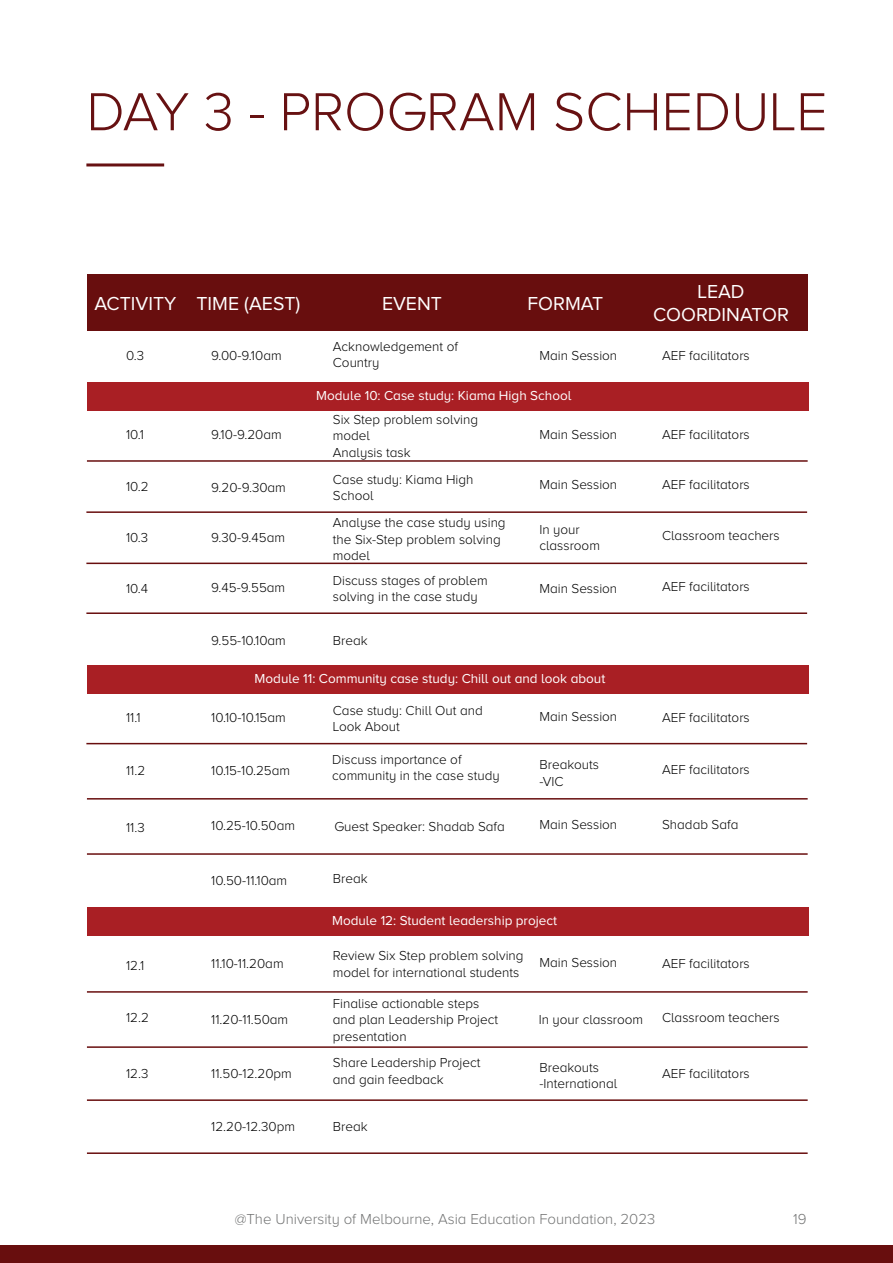
<style>
.page{position:relative;width:893px;height:1263px;background:#fff}
.page>*{position:absolute;margin:0;border:0;box-sizing:border-box;transform-origin:0 0}
.t1{font:300 55.5px "Proxima Nova A";color:#671112}
.t2{font:19.5px/23.4px "Proxima Nova A";color:#fff;text-align:center}
.t3{font:300 15px "Proxima Nova A";color:#737474}
.t4{font:300 13.5px/16.2px "Proxima Nova A";color:#000101}
.t5{font:13.5px "Proxima Nova A";color:#fff}
</style>
<div class="page">
<div style="left:87px;top:274px;width:721px;height:57px;background:#680e0e"></div>
<div style="left:87px;top:382px;width:722px;height:29px;background:#a91f24"></div>
<div style="left:87px;top:665px;width:722px;height:29px;background:#a91f24"></div>
<div style="left:87px;top:908px;width:722px;height:28px;background:#a91f24"></div>
<hr style="left:86px;top:563px;width:721px;height:1px;background:#680e0e">
<hr style="left:86px;top:612px;width:721px;height:2px;background:#680e0e">
<hr style="left:87px;top:460px;width:721px;height:2px;background:#680e0e">
<hr style="left:87px;top:798px;width:721px;height:1px;background:#680e0e">
<hr style="left:87px;top:991px;width:721px;height:2px;background:#680e0e">
<hr style="left:86px;top:511px;width:721px;height:2px;background:#680e0e">
<hr style="left:86px;top:743px;width:721px;height:1px;background:#680e0e">
<hr style="left:87px;top:853px;width:721px;height:2px;background:#680e0e">
<hr style="left:87px;top:1046px;width:721px;height:2px;background:#680e0e">
<hr style="left:87px;top:1099px;width:721px;height:2px;background:#680e0e">
<hr style="left:87px;top:1152px;width:721px;height:2px;background:#680e0e">
<hr style="left:86px;top:163px;width:78px;height:3px;background:#671112">
<div style="left:0;top:1245px;width:893px;height:18px;background:#680e0e"></div>
<h1 class="t1" style="left:86px;top:81px;width:743px">DAY 3 - PROGRAM SCHEDULE</h1>
<h2 class="t2" style="left:94px;top:291px;width:207px">ACTIVITY TIME (AEST)</h2>
<h2 class="t2" style="left:382px;top:291px;width:61px">EVENT</h2>
<h2 class="t2" style="left:527px;top:291px;width:77px">FORMAT</h2>
<h2 class="t2" style="left:653px;top:280px;width:137px">LEAD<br>COORDINATOR</h2>
<p class="t4" style="left:126px;top:347px;width:20px">0.3</p>
<p class="t4" style="left:211px;top:347px;width:72px">9.00-9.10am</p>
<p class="t4" style="left:333px;top:338px;width:127px">Acknowledgement of<br>Country</p>
<p class="t4" style="left:539px;top:347px;width:79px">Main Session</p>
<p class="t4" style="left:662px;top:347px;width:89px">AEF facilitators</p>
<p class="t5" style="left:316px;top:388px;width:257px">Module 10: Case study: Kiama High School</p>
<p class="t4" style="left:126px;top:427px;width:20px">10.1</p>
<p class="t4" style="left:126px;top:479px;width:24px">10.2</p>
<p class="t4" style="left:211px;top:427px;width:72px">9.10-9.20am</p>
<p class="t4" style="left:211px;top:479px;width:76px">9.20-9.30am</p>
<p class="t4" style="left:333px;top:411px;width:147px">Six Step problem solving model<br>Analysis task</p>
<p class="t4" style="left:333px;top:471px;width:142px">Case study: Kiama High<br>School</p>
<p class="t4" style="left:539px;top:427px;width:79px">Main Session</p>
<p class="t4" style="left:539px;top:477px;width:79px">Main Session</p>
<p class="t4" style="left:662px;top:427px;width:89px">AEF facilitators</p>
<p class="t4" style="left:662px;top:476px;width:89px">AEF facilitators</p>
<p class="t4" style="left:126px;top:529px;width:24px">10.3</p>
<p class="t4" style="left:211px;top:529px;width:75px">9.30-9.45am</p>
<p class="t4" style="left:333px;top:515px;width:174px">Analyse the case study using the Six-Step problem solving model</p>
<p class="t4" style="left:539px;top:521px;width:62px">In your classroom</p>
<p class="t4" style="left:662px;top:527px;width:119px">Classroom teachers</p>
<p class="t4" style="left:126px;top:580px;width:24px">10.4</p>
<p class="t4" style="left:211px;top:579px;width:75px">9.45-9.55am</p>
<p class="t4" style="left:333px;top:572px;width:156px">Discuss stages of problem solving in the case study</p>
<p class="t4" style="left:539px;top:580px;width:79px">Main Session</p>
<p class="t4" style="left:662px;top:578px;width:89px">AEF facilitators</p>
<p class="t4" style="left:211px;top:632px;width:76px">9.55-10.10am</p>
<p class="t4" style="left:333px;top:632px;width:36px">Break</p>
<p class="t5" style="left:255px;top:671px;width:352px">Module 11: Community case study: Chill out and look about</p>
<p class="t4" style="left:126px;top:710px;width:16px">11.1</p>
<p class="t4" style="left:211px;top:709px;width:76px">10.10-10.15am</p>
<p class="t4" style="left:333px;top:702px;width:151px">Case study: Chill Out and<br>Look About</p>
<p class="t4" style="left:539px;top:708px;width:79px">Main Session</p>
<p class="t4" style="left:662px;top:709px;width:89px">AEF facilitators</p>
<p class="t4" style="left:126px;top:762px;width:21px">11.2</p>
<p class="t4" style="left:211px;top:762px;width:80px">10.15-10.25am</p>
<p class="t4" style="left:332px;top:751px;width:169px">Discuss importance of community in the case study</p>
<p class="t4" style="left:539px;top:757px;width:61px">Breakouts -VIC</p>
<p class="t4" style="left:662px;top:761px;width:89px">AEF facilitators</p>
<p class="t4" style="left:126px;top:819px;width:20px">11.3</p>
<p class="t4" style="left:211px;top:818px;width:85px">10.25-10.50am</p>
<p class="t4" style="left:335px;top:818px;width:172px">Guest Speaker: Shadab Safa</p>
<p class="t4" style="left:539px;top:817px;width:79px">Main Session</p>
<p class="t4" style="left:662px;top:817px;width:78px">Shadab Safa</p>
<p class="t4" style="left:211px;top:872px;width:78px">10.50-11.10am</p>
<p class="t4" style="left:333px;top:870px;width:36px">Break</p>
<p class="t5" style="left:332px;top:913px;width:226px">Module 12: Student leadership project</p>
<p class="t4" style="left:126px;top:957px;width:20px">12.1</p>
<p class="t4" style="left:211px;top:956px;width:74px">11.10-11.20am</p>
<p class="t4" style="left:333px;top:947px;width:192px">Review Six Step problem solving model for international students</p>
<p class="t4" style="left:539px;top:954px;width:79px">Main Session</p>
<p class="t4" style="left:662px;top:955px;width:89px">AEF facilitators</p>
<p class="t4" style="left:126px;top:1010px;width:24px">12.2</p>
<p class="t4" style="left:126px;top:1065px;width:24px">12.3</p>
<p class="t4" style="left:211px;top:1011px;width:79px">11.20-11.50am</p>
<p class="t4" style="left:211px;top:1065px;width:82px">11.50-12.20pm</p>
<p class="t4" style="left:211px;top:1118px;width:85px">12.20-12.30pm</p>
<p class="t4" style="left:333px;top:995px;width:167px">Finalise actionable steps and plan Leadership Project presentation</p>
<p class="t4" style="left:333px;top:1054px;width:149px">Share Leadership Project and gain feedback</p>
<p class="t4" style="left:333px;top:1118px;width:36px">Break</p>
<p class="t4" style="left:539px;top:1011px;width:106px">In your classroom</p>
<p class="t4" style="left:539px;top:1059px;width:79px">Breakouts -International</p>
<p class="t4" style="left:662px;top:1010px;width:119px">Classroom teachers</p>
<p class="t4" style="left:662px;top:1065px;width:89px">AEF facilitators</p>
<p class="t3" style="left:235px;top:1210px;width:422px">@The University of Melbourne, Asia Education Foundation, 2023</p>
<p class="t3" style="left:793px;top:1210px;width:15px">19</p>
</div>
